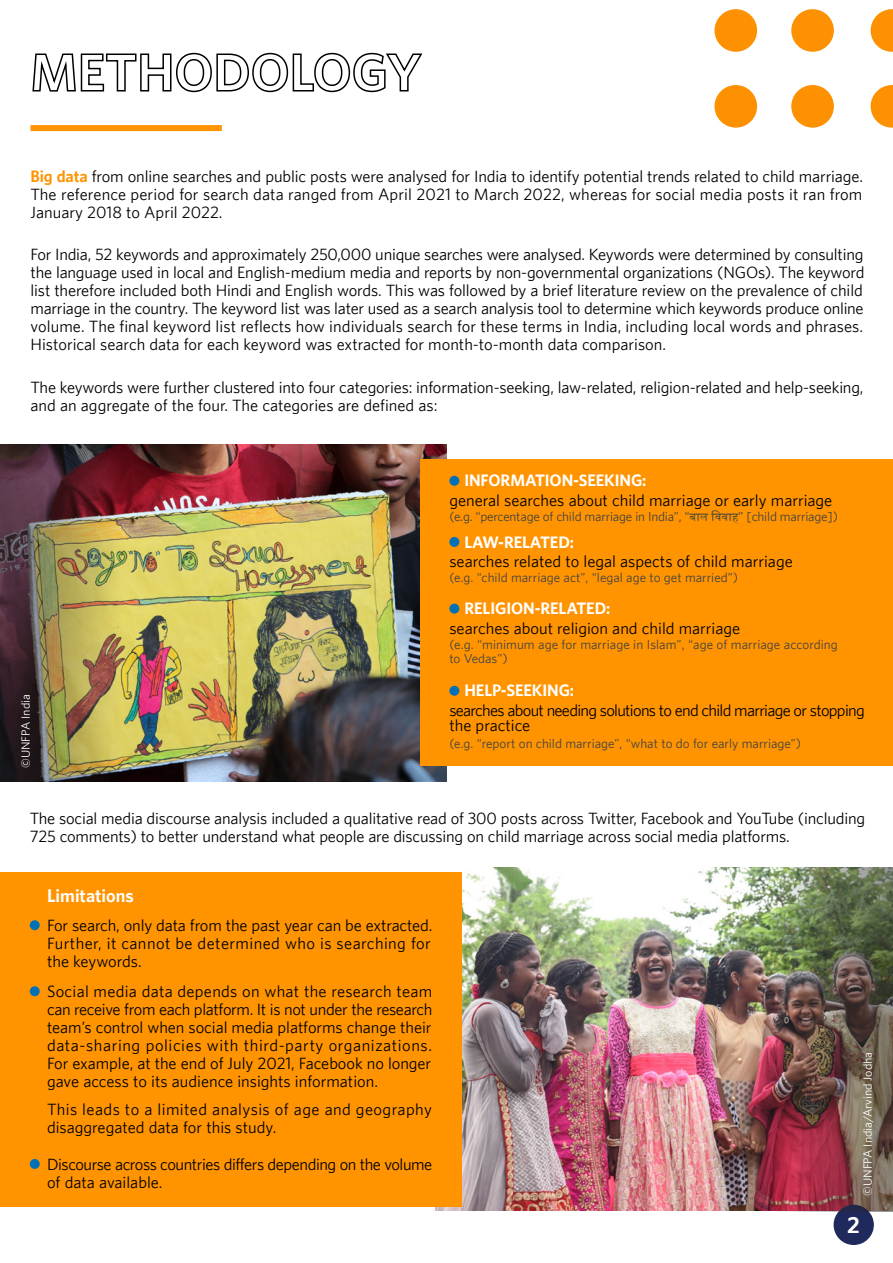
<style>
.page{position:relative;width:893px;height:1263px;background:#fff}
.page>*{position:absolute;margin:0;border:0;box-sizing:border-box;transform-origin:0 0}
.t1{font:700 21px "UNFPA";color:#fff}
.t2{font:700 16.5px "UNFPA";color:#fff}
.t3{font:15px/18px "UNFPA Text";letter-spacing:-.01em;color:#000;text-align:justify}
.t4{font:15px/18px "UNFPA Text";letter-spacing:.025em;color:#000}
.t5{font:15px/15px "UNFPA Text";letter-spacing:-.045em;color:#000}
.t6{font:15px/18px "UNFPA Text";letter-spacing:-.03em;color:#000}
.t7{font:700 15px "UNFPA";letter-spacing:-.005em;color:#fff}
.t8{font:12px/14.4px "UNFPA Text";color:#434343}
.t9{font:10.95px "UNFPA Text";color:#fff}
.s1{font-family:"UNFPA";font-weight:700;color:#ff9400}
.s2{font-family:"Arial Unicode MS"}
</style>
<div class="page">
<img style="left:121px;top:444px;width:325px;height:337px">
<img style="left:435px;top:867px;width:337px;height:344px">
<div style="left:791px;top:9px;width:43px;height:43px;background:#fd9102;border-radius:50%"></div>
<svg style="left:871px;top:9px;width:22px;height:43px"></svg>
<div style="left:791px;top:85px;width:43px;height:43px;background:#fd9102;border-radius:50%"></div>
<div style="left:714px;top:9px;width:43px;height:43px;background:#fd9102;border-radius:50%"></div>
<div style="left:714px;top:85px;width:43px;height:43px;background:#fd9102;border-radius:50%"></div>
<svg style="left:871px;top:85px;width:22px;height:43px"></svg>
<div style="left:834px;top:1205px;width:40px;height:40px;background:#20295c;border-radius:50%"></div>
<img style="left:0;top:444px;width:121px;height:337px">
<img style="left:772px;top:867px;width:121px;height:344px">
<svg style="left:32px;top:52px;width:391px;height:41px"></svg>
<div style="left:31px;top:125px;width:191px;height:6px;background:#ff9400"></div>
<div style="left:420px;top:459px;width:473px;height:307px;background:#ff9400"></div>
<div style="left:449px;top:476px;width:10px;height:10px;background:#0071b7;border-radius:50%"></div>
<div style="left:449px;top:537px;width:10px;height:10px;background:#0071b7;border-radius:50%"></div>
<div style="left:449px;top:604px;width:10px;height:10px;background:#0071b7;border-radius:50%"></div>
<div style="left:449px;top:686px;width:10px;height:10px;background:#0071b7;border-radius:50%"></div>
<div style="left:0;top:873px;width:461px;height:334px;background:#ff9400"></div>
<div style="left:30px;top:920px;width:10px;height:10px;background:#0071b7;border-radius:50%"></div>
<div style="left:30px;top:1159px;width:10px;height:10px;background:#0071b7;border-radius:50%"></div>
<div style="left:30px;top:986px;width:10px;height:10px;background:#0071b7;border-radius:50%"></div>
<p class="t3" style="left:31px;top:167px;width:834px"><span class="s1">Big data</span> from online searches and public posts were analysed for India to identify potential trends related to child marriage.<br>The reference period for search data ranged from April 2021 to March 2022, whereas for social media posts it ran from January 2018 to April 2022.</p>
<p class="t3" style="left:31px;top:245px;width:835px">For India, 52 keywords and approximately 250,000 unique searches were analysed. Keywords were determined by consulting the language used in local and English-medium media and reports by non-governmental organizations (NGOs). The keyword list therefore included both Hindi and English words. This was followed by a brief literature review on the prevalence of child marriage in the country. The keyword list was later used as a search analysis tool to determine which keywords produce online volume. The final keyword list reflects how individuals search for these terms in India, including local words and phrases.<br>Historical search data for each keyword was extracted for month-to-month data comparison.</p>
<p class="t3" style="left:31px;top:378px;width:834px">The keywords were further clustered into four categories: information-seeking, law-related, religion-related and help-seeking, and an aggregate of the four. The categories are defined as:</p>
<p class="t7" style="left:464px;top:471px;width:184px">INFORMATION-SEEKING:</p>
<p class="t3" style="left:449px;top:491px;width:384px">general searches about child marriage or early marriage</p>
<p class="t8" style="left:449px;top:509px;width:390px">(e.g. “percentage of child marriage in India”, “<span class="s2">बाल िववाह</span>” [child marriage])</p>
<p class="t7" style="left:464px;top:532px;width:111px">LAW-RELATED:</p>
<p class="t3" style="left:449px;top:552px;width:345px">searches related to legal aspects of child marriage</p>
<p class="t8" style="left:449px;top:570px;width:290px">(e.g. “child marriage act”, “legal age to get married”)</p>
<p class="t7" style="left:464px;top:598px;width:148px">RELIGION-RELATED:</p>
<p class="t3" style="left:449px;top:619px;width:292px">searches about religion and child marriage</p>
<p class="t9" style="left:19px;top:768px;width:75px;rotate:-90deg">©UNFPA India</p>
<p class="t8" style="left:449px;top:637px;width:390px">(e.g. “minimum age for marriage in Islam”, “age of marriage according to Vedas”)</p>
<p class="t7" style="left:464px;top:681px;width:111px">HELP-SEEKING:</p>
<p class="t5" style="left:449px;top:702px;width:417px">searches about needing solutions to end child marriage or stopping the practice</p>
<p class="t8" style="left:449px;top:736px;width:353px">(e.g. “report on child marriage”, “what to do for early marriage”)</p>
<p class="t3" style="left:30px;top:809px;width:837px">The social media discourse analysis included a qualitative read of 300 posts across Twitter, Facebook and YouTube (including<br>725 comments) to better understand what people are discussing on child marriage across social media platforms.</p>
<p class="t2" style="left:47px;top:885px;width:88px">Limitations</p>
<p class="t3" style="left:47px;top:916px;width:387px">For search, only data from the past year can be extracted.<br>Further, it cannot be determined who is searching for the keywords.</p>
<p class="t3" style="left:47px;top:982px;width:387px">Social media data depends on what the research team can receive from each platform. It is not under the research team’s control when social media platforms change their data-sharing policies with third-party organizations.<br>For example, at the end of July 2021, Facebook no longer gave access to its audience insights information.</p>
<p class="t4" style="left:47px;top:1100px;width:386px">This leads to a limited analysis of age and geography disaggregated data for this study.</p>
<p class="t6" style="left:47px;top:1154px;width:387px">Discourse across countries differs depending on the volume of data available.</p>
<p class="t9" style="left:860px;top:1196px;width:146px;rotate:-90deg">©UNFPA India/Arvind Jodha</p>
<h1 class="t1" style="left:847px;top:1211px;width:14px">2</h1>
</div>
